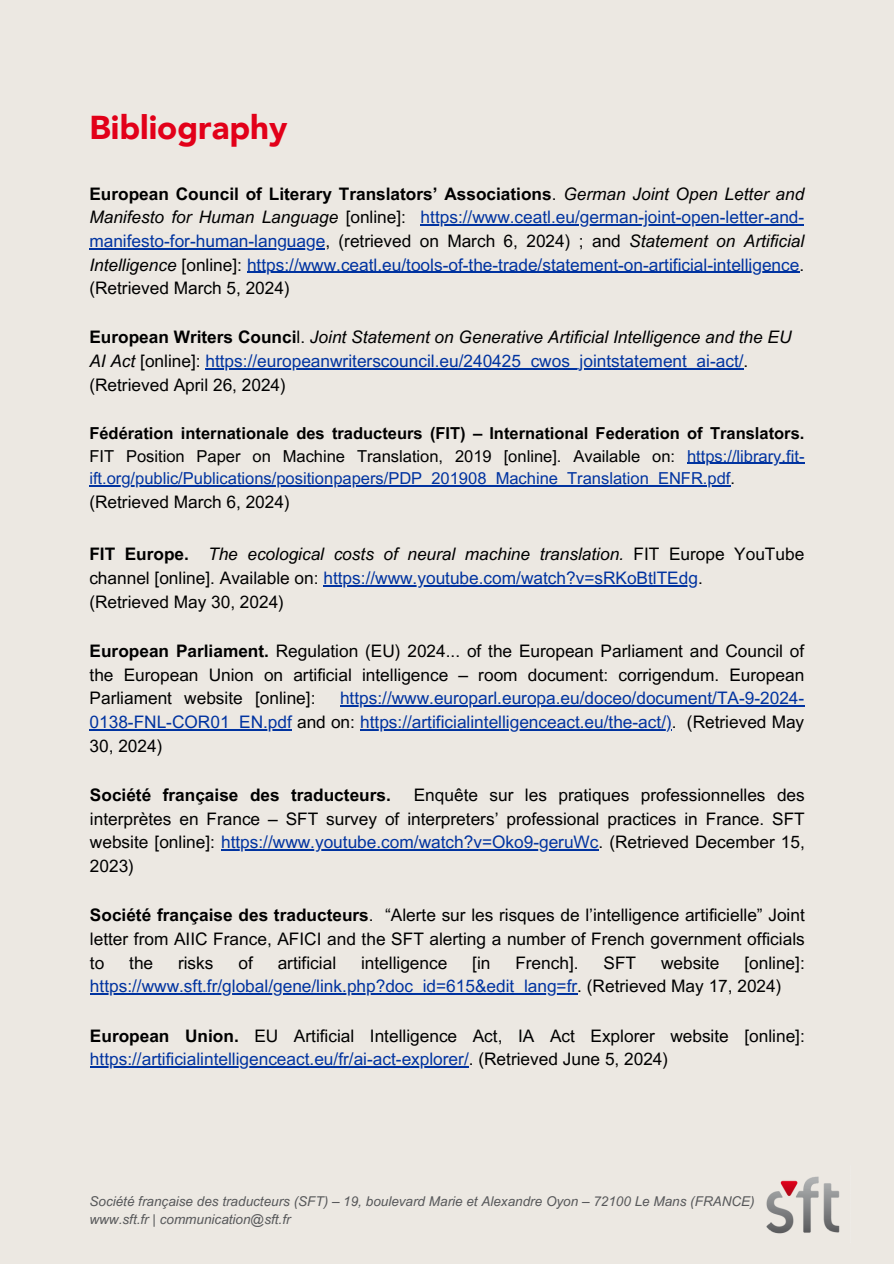
<style>
.page{position:relative;width:894px;height:1264px;background:#fff}
.page>*{position:absolute;margin:0;border:0;box-sizing:border-box;transform-origin:0 0}
.t1{font:900 33px "Avenir";color:#e20019}
.t2{font:17.25px/23.7px "Arial MT Pro";color:#0033a0}
.t3{font:17.25px/23.7px "Arial MT Pro";color:#000;text-align:justify}
.t4{font:italic 17.25px/23.7px "Arial MT Pro";color:#000}
.t5{font:700 17.25px/23.7px "Arial MT Pro";color:#000}
.t6{font:16.5px/22.5px "Arial MT Pro";color:#0033a0;text-align:justify}
.t7{font:italic 13.5px "Arial MT Pro";color:#57585a}
.s1{font-weight:400}
.s2{font-weight:400;font-style:italic}
.s3{color:#000}
.s4{font-style:italic;color:#000}
.s5{font-weight:700;color:#000}
.s6{font-weight:700;font-style:normal}
.s7{font-style:normal}
.s8{font-style:normal;color:#0033a0}
.s9{font-weight:700}
.s10{color:#0033a0}
</style>
<div class="page">
<div style="left:0;top:0;width:893px;height:1263px;background:#ece8e2"></div>
<img style="left:766px;top:1176px;width:74px;height:58px">
<hr style="left:323px;top:585px;width:374px;height:1px;background:#0033a0">
<hr style="left:90px;top:1066px;width:378px;height:1px;background:#0033a0">
<hr style="left:420px;top:224px;width:384px;height:1px;background:#0033a0">
<hr style="left:89px;top:248px;width:236px;height:1px;background:#0033a0">
<hr style="left:247px;top:271px;width:552px;height:2px;background:#0033a0">
<hr style="left:687px;top:462px;width:117px;height:2px;background:#0033a0">
<hr style="left:89px;top:485px;width:641px;height:1px;background:#0033a0">
<hr style="left:340px;top:705px;width:464px;height:1px;background:#0033a0">
<hr style="left:90px;top:729px;width:202px;height:1px;background:#0033a0">
<hr style="left:360px;top:729px;width:311px;height:1px;background:#0033a0">
<hr style="left:221px;top:849px;width:377px;height:1px;background:#0033a0">
<hr style="left:90px;top:993px;width:487px;height:1px;background:#0033a0">
<hr style="left:205px;top:368px;width:538px;height:1px;background:#0033a0">
<h2 class="t1" style="left:89px;top:106px;width:200px">Bibliography</h2>
<h2 class="t5" style="left:89px;top:184px;width:716px">European Council of Literary Translators’ Associations<span class="s1">.</span> <span class="s2">German Joint Open Letter and<br>Manifesto for Human Language</span> <span class="s1">[online]:</span></h2>
<p class="t2" style="left:420px;top:207px;width:385px">https://www.ceatl.eu/german-joint-open-letter-and-</p>
<p class="t2" style="left:89px;top:231px;width:716px">manifesto-for-human-language<span class="s3">, (retrieved on March 6, 2024) ; and</span> <span class="s4">Statement on Artificial<br>Intelligence</span> <span class="s3">[online]:</span> https://www.ceatl.eu/tools-of-the-trade/statement-on-artificial-intelligence<span class="s3">.</span></p>
<p class="t3" style="left:89px;top:278px;width:202px">(Retrieved March 5, 2024)</p>
<p class="t2" style="left:89px;top:327px;width:703px"><span class="s5">European Writers Counci</span><span class="s3">l.</span> <span class="s4">Joint Statement on Generative Artificial Intelligence and the EU<br>AI Act</span> <span class="s3">[online]:</span> https://europeanwriterscouncil.eu/240425_cwos_jointstatement_ai-act/<span class="s3">. (Retrieved April 26, 2024)</span></p>
<p class="t6" style="left:89px;top:424px;width:716px"><span class="s5">Fédération internationale des traducteurs (FIT) – International Federation of Translators.<br></span><span class="s3">FIT Position Paper on Machine Translation, 2019 [online]. Available on:</span> https://library.fit&shy;ift.org/public/Publications/positionpapers/PDP_201908_Machine_Translation_ENFR.pdf<span class="s3">.</span></p>
<p class="t3" style="left:89px;top:492px;width:202px">(Retrieved March 6, 2024)</p>
<h2 class="t4" style="left:89px;top:544px;width:716px"><span class="s6">FIT Europe.</span> The ecological costs of neural machine translation. <span class="s7">FIT Europe YouTube channel [online]. Available on:</span> <span class="s8">https://www.youtube.com/watch?v=sRKoBtlTEdg</span><span class="s7">.</span></h2>
<h2 class="t3" style="left:89px;top:592px;width:196px">(Retrieved May 30, 2024)</h2>
<p class="t3" style="left:90px;top:641px;width:716px"><span class="s9">European Parliament.</span> Regulation (EU) 2024... of the European Parliament and Council of the European Union on artificial intelligence – room document: corrigendum. European Parliament website [online]:</p>
<p class="t2" style="left:90px;top:688px;width:716px;text-align:justify;text-indent:250px">https://www.europarl.europa.eu/doceo/document/TA-9-2024- 0138-FNL-COR01_EN.pdf <span class="s3">and on:</span> https://artificialintelligenceact.eu/the-act/)<span class="s3">. (Retrieved May 30, 2024)</span></p>
<p class="t5" style="left:90px;top:785px;width:302px">Société française des traducteurs.</p>
<p class="t3" style="left:90px;top:785px;width:716px;text-indent:324px">Enquête sur les pratiques professionnelles des interprètes en France – SFT survey of interpreters’ professional practices in France. SFT website [online]: <span class="s10">https://www.youtube.com/watch?v=Oko9-geruWc</span>. (Retrieved December 15, 2023)</p>
<p class="t3" style="left:90px;top:905px;width:716px"><span class="s9">Société française des traducteurs</span>. “Alerte sur les risques de l’intelligence artificielle” Joint letter from AIIC France, AFICI and the SFT alerting a number of French government officials to</p>
<p class="t3" style="left:129px;top:953px;width:25px">the</p>
<p class="t3" style="left:178px;top:953px;width:37px">risks</p>
<p class="t3" style="left:238px;top:953px;width:16px">of</p>
<p class="t3" style="left:277px;top:953px;width:60px">artificial</p>
<p class="t3" style="left:361px;top:953px;width:88px">intelligence</p>
<p class="t3" style="left:472px;top:953px;width:20px">[in</p>
<p class="t3" style="left:515px;top:953px;width:65px">French].</p>
<p class="t3" style="left:603px;top:953px;width:34px">SFT</p>
<p class="t3" style="left:660px;top:953px;width:60px">website</p>
<p class="t2" style="left:90px;top:953px;width:716px;text-indent:654px"><span class="s3">[online]: </span>https://www.sft.fr/global/gene/link.php?doc_id=615&amp;edit_lang=fr<span class="s3">. (Retrieved May 17, 2024)</span></p>
<h2 class="t3" style="left:90px;top:1026px;width:716px"><span class="s9">European Union.</span> EU Artificial Intelligence Act, IA Act Explorer website [online]:</h2>
<h2 class="t2" style="left:90px;top:1049px;width:579px">https://artificialintelligenceact.eu/fr/ai-act-explorer/<span class="s3">. (Retrieved June 5, 2024)</span></h2>
<h2 class="t7" style="left:89px;top:1196px;width:666px">Société française des traducteurs (SFT) – 19, boulevard Marie et Alexandre Oyon – 72100 Le Mans (FRANCE)</h2>
<h2 class="t7" style="left:89px;top:1214px;width:203px">www.sft.fr | communication@sft.fr</h2>
</div>
